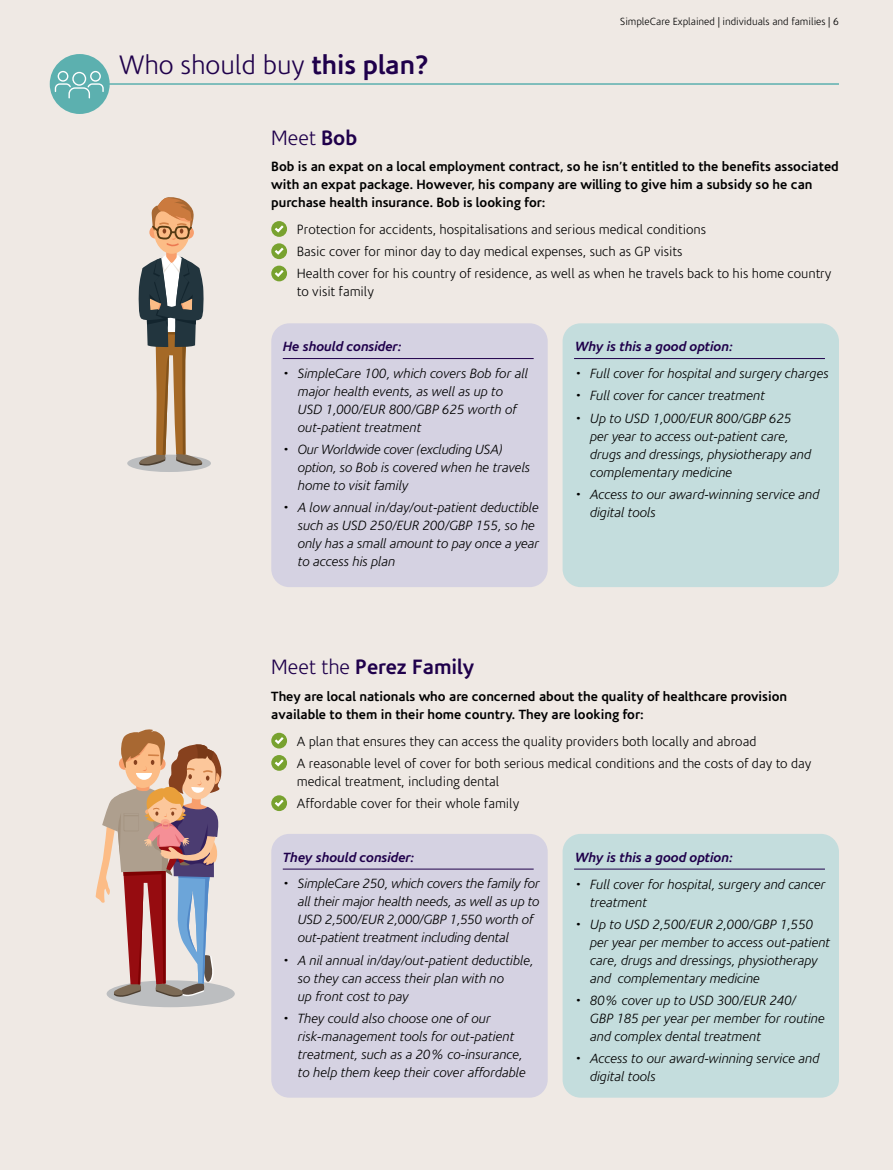
<style>
.page{position:relative;width:893px;height:1170px;background:#fff}
.page>*{position:absolute;margin:0;border:0;box-sizing:border-box;transform-origin:0 0}
.t1{font:300 27px "Corisande";color:#1f004b}
.t2{font:700 21px "Corisande";color:#1f004b}
.t3{font:300 21px "Corisande";color:#1f004b}
.t4{font:italic 300 13.5px/18px "Corisande";color:#000}
.t5{font:300 13.5px/22.2px "Corisande";color:#000}
.t6{font:700 13.5px/18px "Corisande";color:#000}
.t7{font:italic 700 13.5px "Corisande";color:#1f004b}
.t8{font:300 10.5px "Corisande";color:#000}
.s1{font-weight:700}
.s2{font-weight:300}
</style>
<div class="page">
<div style="left:0;top:0;width:893px;height:1169px;background:#efe9e4"></div>
<div style="left:127px;top:454px;width:84px;height:18px;background:#bcbec0;border-radius:50%"></div>
<svg style="left:138px;top:197px;width:66px;height:268px"></svg>
<svg style="left:271px;top:221px;width:16px;height:16px"></svg>
<svg style="left:272px;top:223px;width:14px;height:11px"></svg>
<svg style="left:271px;top:243px;width:16px;height:16px"></svg>
<svg style="left:272px;top:245px;width:14px;height:11px"></svg>
<svg style="left:271px;top:265px;width:16px;height:16px"></svg>
<svg style="left:272px;top:267px;width:14px;height:12px"></svg>
<div style="left:107px;top:980px;width:128px;height:27px;background:#bcbec0;border-radius:50%"></div>
<svg style="left:96px;top:729px;width:126px;height:268px"></svg>
<svg style="left:271px;top:732px;width:16px;height:16px"></svg>
<svg style="left:272px;top:734px;width:14px;height:11px"></svg>
<div style="left:271px;top:755px;width:16px;height:15px;background:#78a22f;border-radius:50%"></div>
<svg style="left:272px;top:756px;width:14px;height:12px"></svg>
<svg style="left:271px;top:795px;width:16px;height:16px"></svg>
<svg style="left:272px;top:797px;width:14px;height:11px"></svg>
<div style="left:271px;top:323px;width:277px;height:264px;background:#d5d2e2;border-radius:18px"></div>
<div style="left:271px;top:833px;width:277px;height:264px;background:#d5d2e2;border-radius:18px"></div>
<div style="left:563px;top:323px;width:276px;height:264px;background:#c4dddd;border-radius:18px"></div>
<div style="left:563px;top:833px;width:276px;height:264px;background:#c4dddd;border-radius:18px"></div>
<hr style="left:283px;top:358px;width:251px;height:1px;background:#1f004b">
<hr style="left:283px;top:868px;width:251px;height:1px;background:#1f004b">
<hr style="left:574px;top:358px;width:251px;height:1px;background:#1f004b">
<hr style="left:574px;top:868px;width:251px;height:1px;background:#1f004b">
<hr style="left:103px;top:83px;width:736px;height:2px;background:#5cb0af">
<div style="left:50px;top:54px;width:60px;height:60px;background:#5cb0af;border-radius:50%"></div>
<svg style="left:55px;top:71px;width:49px;height:27px"></svg>
<h1 class="t1" style="left:119px;top:50px;width:311px">Who should buy <span class="s1">this plan?</span></h1>
<p class="t8" style="left:620px;top:16px;width:220px">SimpleCare Explained | individuals and families | 6</p>
<h2 class="t3" style="left:271px;top:127px;width:87px">Meet <span class="s1">Bob</span></h2>
<p class="t6" style="left:271px;top:158px;width:569px">Bob is an expat on a local employment contract, so he isn’t entitled to the benefits associated with an expat package. However, his company are willing to give him a subsidy so he can purchase health insurance. Bob is looking for:</p>
<p class="t5" style="left:297px;top:218px;width:536px">Protection for accidents, hospitalisations and serious medical conditions<br>Basic cover for minor day to day medical expenses, such as GP visits<br>Health cover for his country of residence, as well as when he travels back to his home country</p>
<p class="t5" style="left:297px;top:281px;width:79px">to visit family</p>
<p class="t7" style="left:283px;top:339px;width:120px">He should consider:</p>
<p class="t4" style="left:298px;top:365px;width:232px;text-indent:-15px">• SimpleCare 100, which covers Bob for all major health events, as well as up to USD 1,000/EUR 800/GBP 625 worth of out-patient treatment</p>
<p class="t4" style="left:298px;top:441px;width:234px;text-indent:-15px">• Our Worldwide cover (excluding USA) option, so Bob is covered when he travels home to visit family</p>
<p class="t4" style="left:298px;top:499px;width:243px;text-indent:-15px">• A low annual in/day/out-patient deductible such as USD 250/EUR 200/GBP 155, so he only has a small amount to pay once a year to access his plan</p>
<p class="t7" style="left:575px;top:339px;width:159px">Why is this a good option:</p>
<p class="t4" style="left:575px;top:365px;width:255px">• Full cover for hospital and surgery charges</p>
<p class="t4" style="left:575px;top:387px;width:191px">• Full cover for cancer treatment</p>
<p class="t4" style="left:590px;top:409px;width:222px;text-indent:-15px">• Up to USD 1,000/EUR 800/GBP 625 per year to access out-patient care, drugs and dressings, physiotherapy and complementary medicine</p>
<p class="t4" style="left:590px;top:485px;width:231px;text-indent:-15px">• Access to our award-winning service and digital tools</p>
<h2 class="t2" style="left:271px;top:655px;width:204px"><span class="s2">Meet the</span> Perez Family</h2>
<p class="t6" style="left:271px;top:687px;width:517px">They are local nationals who are concerned about the quality of healthcare provision available to them in their home country. They are looking for:</p>
<p class="t5" style="left:297px;top:730px;width:516px">A plan that ensures they can access the quality providers both locally and abroad<br>A reasonable level of cover for both serious medical conditions and the costs of day to day</p>
<p class="t5" style="left:297px;top:770px;width:224px">medical treatment, including dental<br>Affordable cover for their whole family</p>
<p class="t7" style="left:283px;top:849px;width:133px">They should consider:</p>
<p class="t4" style="left:298px;top:875px;width:244px;text-indent:-15px">• SimpleCare 250, which covers the family for all their major health needs, as well as up to USD 2,500/EUR 2,000/GBP 1,550 worth of out-patient treatment including dental</p>
<p class="t4" style="left:298px;top:951px;width:237px;text-indent:-15px">• A nil annual in/day/out-patient deductible, so they can access their plan with no<br>up front cost to pay</p>
<p class="t4" style="left:298px;top:1009px;width:230px;text-indent:-15px">• They could also choose one of our risk-management tools for out-patient treatment, such as a 20% co-insurance, to help them keep their cover affordable</p>
<p class="t7" style="left:575px;top:849px;width:159px">Why is this a good option:</p>
<p class="t4" style="left:590px;top:875px;width:237px;text-indent:-15px">• Full cover for hospital, surgery and cancer treatment</p>
<p class="t4" style="left:590px;top:915px;width:242px;text-indent:-15px">• Up to USD 2,500/EUR 2,000/GBP 1,550 per year per member to access out-patient care, drugs and dressings, physiotherapy and complementary medicine</p>
<p class="t4" style="left:590px;top:991px;width:236px;text-indent:-15px">• 80% cover up to USD 300/EUR 240/<br>GBP 185 per year per member for routine and complex dental treatment</p>
<p class="t4" style="left:590px;top:1050px;width:231px;text-indent:-15px">• Access to our award-winning service and digital tools</p>
</div>
